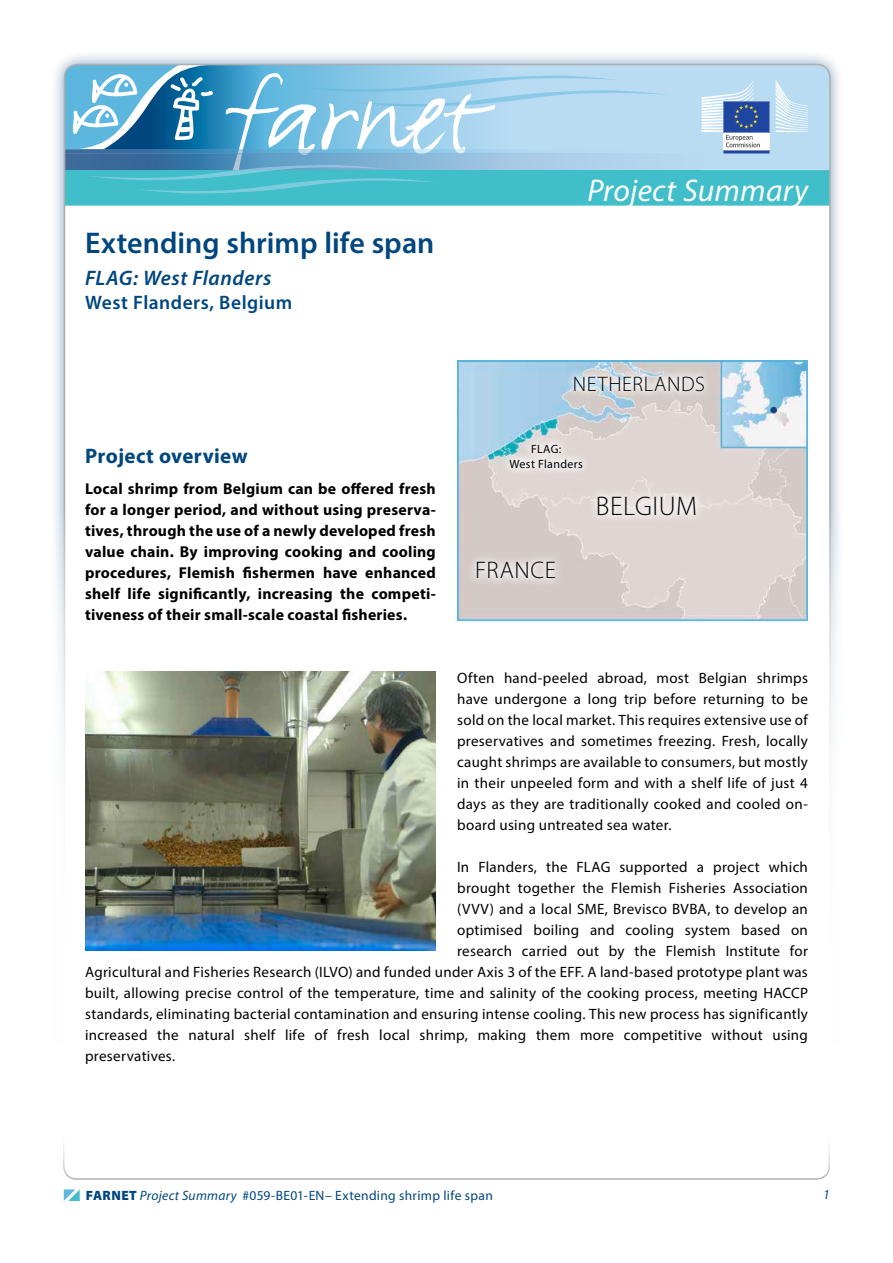
<style>
.page{position:relative;width:893px;height:1263px;background:#fff}
.page>*{position:absolute;margin:0;border:0;box-sizing:border-box;transform-origin:0 0}
.t1{font:italic 31.5px "Myriad Pro";letter-spacing:.01em;color:#fff}
.t2{font:600 30px "Myriad Pro";color:#00467e}
.t3{font:300 27px "Myriad Pro";letter-spacing:.02em;color:#000}
.t4{font:300 24px "Myriad Pro";letter-spacing:.025em;color:#000}
.t5{font:italic 600 21px "Myriad Pro";letter-spacing:.025em;color:#00467e}
.t6{font:700 21px "Myriad Pro";letter-spacing:.015em;color:#00467e}
.t7{font:300 21px "Myriad Pro";letter-spacing:.025em;color:#000}
.t8{font:600 19.5px "Myriad Pro";letter-spacing:.025em;color:#00467e}
.t9{font:700 15.75px/21px "Myriad Pro";letter-spacing:.015em;color:#000;text-align:justify}
.t10{font:15px/21px "Myriad Pro";letter-spacing:.02em;color:#000;text-align:justify}
.t11{font:13.5px "Myriad Pro";letter-spacing:.02em;color:#00467e}
.t12{font:italic 13.5px "Myriad Pro";color:#00467e}
.t13{font:12px/15px "Myriad Pro";letter-spacing:.025em;color:#000;text-align:center}
.s1{font-weight:900}
.s2{font-style:italic}
</style>
<div class="page">
<div style="left:49px;top:49px;width:796px;height:1166px;background:#00467e;opacity:.5"></div>
<div style="left:65px;top:65px;width:765px;height:1135px;background:#fff;border-radius:13px"></div>
<div style="left:670px;top:65px;width:160px;height:105px;background:#badcf2"></div>
<div style="left:65px;top:154px;width:638px;height:17px;background:#b8daf0"></div>
<hr style="left:65px;top:150px;width:638px;height:4px;background:#badcf2">
<div style="left:65px;top:170px;width:765px;height:36px;background:#40bec9;border:2px solid #40bec9"></div>
<div style="left:0;top:510px;width:893px;height:753px;background:#fff"></div>
<svg style="left:65px;top:65px;width:605px;height:132px"></svg>
<svg style="left:63px;top:1146px;width:767px;height:34px"></svg>
<svg style="left:64px;top:1189px;width:16px;height:12px"></svg>
<svg style="left:776px;top:80px;width:32px;height:52px;background:#cce5f5"></svg>
<svg style="left:702px;top:80px;width:67px;height:74px"></svg>
<img style="left:85px;top:671px;width:351px;height:279px">
<img style="left:460px;top:363px;width:345px;height:255px">
<div style="left:457px;top:360px;width:351px;height:261px;border:2px solid #5cb6de"></div>
<svg style="left:501px;top:435px;width:90px;height:42px;background:#d6dbdb"></svg>
<svg style="left:589px;top:488px;width:115px;height:36px;background:#e7e0de"></svg>
<svg style="left:468px;top:553px;width:96px;height:34px;background:#ddd6d3"></svg>
<svg style="left:565px;top:367px;width:147px;height:33px;background:#d5d8da"></svg>
<h2 class="t2" style="left:85px;top:223px;width:351px">Extending shrimp life span</h2>
<h3 class="t5" style="left:85px;top:265px;width:188px">FLAG: West Flanders</h3>
<h3 class="t8" style="left:85px;top:290px;width:209px">West Flanders, Belgium</h3>
<h3 class="t6" style="left:85px;top:442px;width:164px">Project overview</h3>
<p class="t9" style="left:85px;top:478px;width:352px">Local shrimp from Belgium can be offered fresh for a longer period, and without using preserva&shy;tives, through the use of a newly developed fresh value chain. By improving cooking and cooling procedures, Flemish fishermen have enhanced shelf life significantly, increasing the competi&shy;tiveness of their small-scale coastal fisheries.</p>
<h1 class="t1" style="left:587px;top:171px;width:222px">Project Summary</h1>
<h3 class="t7" style="left:573px;top:371px;width:133px">NETHERLANDS</h3>
<p class="t13" style="left:509px;top:441px;width:75px">FLAG:<br>West Flanders</p>
<h3 class="t3" style="left:596px;top:490px;width:103px">BELGIUM</h3>
<h3 class="t4" style="left:475px;top:556px;width:82px">FRANCE</h3>
<p class="t10" style="left:457px;top:667px;width:352px">Often hand-peeled abroad, most Belgian shrimps have undergone a long trip before returning to be sold on the local market. This requires extensive use of preservatives and sometimes freezing. Fresh, locally caught shrimps are available to consumers, but mostly in their unpeeled form and with a shelf life of just 4 days as they are traditionally cooked and cooled on&shy;board using untreated sea water.</p>
<p class="t10" style="left:457px;top:856px;width:352px">In Flanders, the FLAG supported a project which</p>
<p class="t10" style="left:457px;top:877px;width:352px">brought together the Flemish Fisheries Association</p>
<p class="t10" style="left:457px;top:898px;width:352px">(VVV) and a local SME, Brevisco BVBA, to develop an</p>
<p class="t10" style="left:457px;top:919px;width:352px">optimised boiling and cooling system based on</p>
<p class="t10" style="left:457px;top:940px;width:352px">research carried out by the Flemish Institute for</p>
<p class="t10" style="left:85px;top:961px;width:724px">Agricultural and Fisheries Research (ILVO) and funded under Axis 3 of the EFF. A land-based prototype plant was</p>
<p class="t10" style="left:85px;top:982px;width:724px">built, allowing precise control of the temperature, time and salinity of the cooking process, meeting HACCP</p>
<p class="t10" style="left:85px;top:1003px;width:724px">standards, eliminating bacterial contamination and ensuring intense cooling. This new process has significantly</p>
<p class="t10" style="left:85px;top:1024px;width:724px">increased the natural shelf life of fresh local shrimp, making them more competitive without using</p>
<p class="t10" style="left:85px;top:1045px;width:92px">preservatives.</p>
<p class="t11" style="left:86px;top:1187px;width:408px"><span class="s1">FARNET</span> <span class="s2">Project Summary</span> #059-BE01-EN– Extending shrimp life span</p>
<p class="t12" style="left:823px;top:1186px;width:8px">1</p>
</div>
